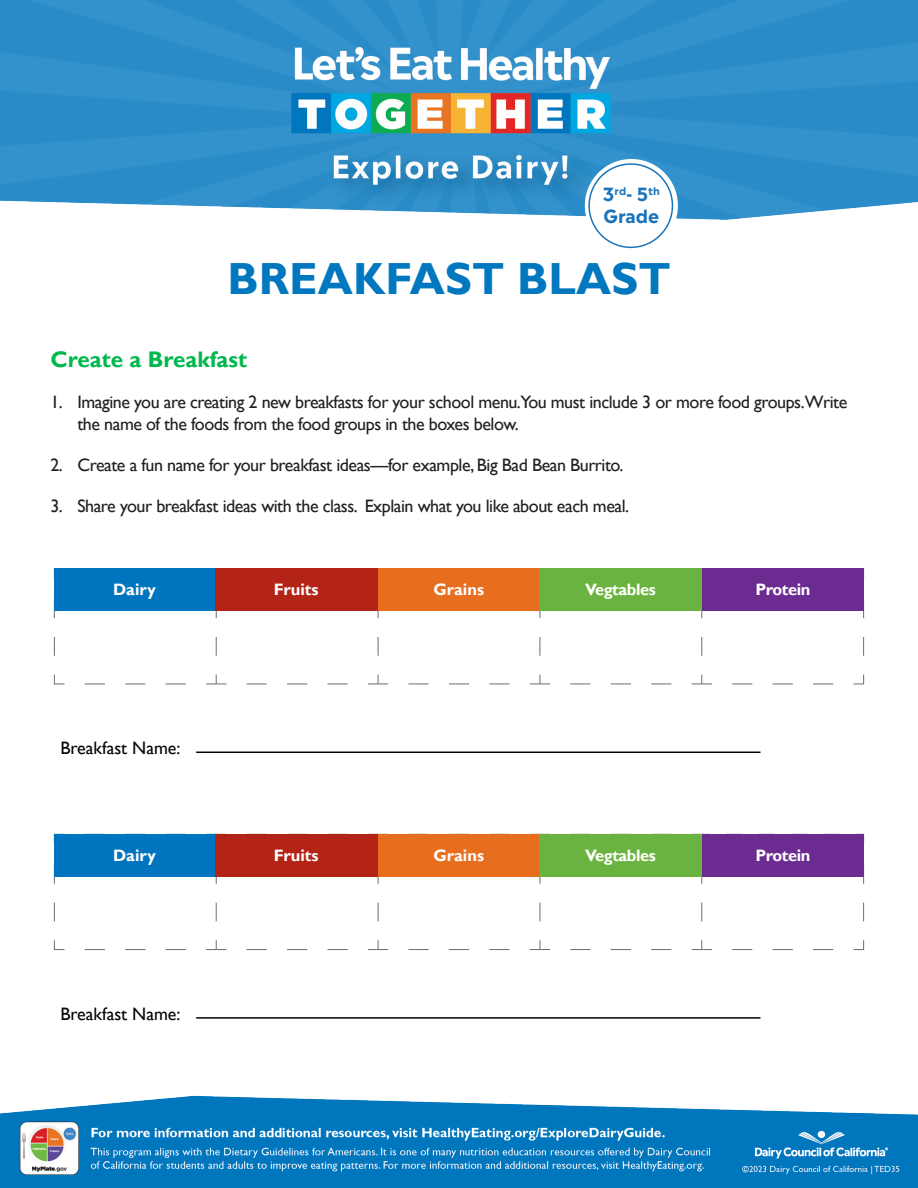
<style>
.page{position:relative;width:918px;height:1188px;background:#fff}
.page>*{position:absolute;margin:0;border:0;box-sizing:border-box;transform-origin:0 0}
.t1{font:700 45px "Gill Sans";color:#0077be}
.t2{font:700 22.5px "Gill Sans";color:#00b84d}
.t3{font:18px/21.6px "Gill Sans";letter-spacing:-.025em;color:#231f20}
.t4{font:18px "Gill Sans";color:#040503}
.t5{font:700 18px "Madera";color:#1974bb}
.t6{font:700 16.5px "Gill Sans";letter-spacing:-.02em;color:#fff}
.t7{font:700 10.5px "Madera";color:#1974bb}
.s1{font-size:18px}
</style>
<div class="page">
<img style="left:0;top:0;width:918px;height:220px">
<img style="left:0;top:1095px;width:918px;height:93px">
<svg style="left:378px;top:637px;width:1px;height:19px"></svg>
<svg style="left:377px;top:611px;width:2px;height:7px"></svg>
<svg style="left:540px;top:637px;width:1px;height:19px"></svg>
<svg style="left:539px;top:611px;width:2px;height:7px"></svg>
<svg style="left:701px;top:637px;width:1px;height:19px"></svg>
<svg style="left:701px;top:611px;width:2px;height:7px"></svg>
<svg style="left:863px;top:637px;width:1px;height:19px"></svg>
<svg style="left:247px;top:684px;width:101px;height:1px"></svg>
<svg style="left:54px;top:611px;width:172px;height:74px"></svg>
<svg style="left:408px;top:684px;width:102px;height:1px"></svg>
<svg style="left:368px;top:675px;width:20px;height:10px"></svg>
<svg style="left:570px;top:684px;width:102px;height:1px"></svg>
<svg style="left:530px;top:675px;width:20px;height:10px"></svg>
<svg style="left:692px;top:675px;width:172px;height:10px"></svg>
<div style="left:54px;top:568px;width:161px;height:43px;background:#0075bf"></div>
<div style="left:215px;top:568px;width:163px;height:43px;background:#b32417"></div>
<div style="left:378px;top:568px;width:162px;height:43px;background:#e86e1f"></div>
<div style="left:539px;top:568px;width:163px;height:43px;background:#6bb340"></div>
<div style="left:702px;top:568px;width:162px;height:43px;background:#6b2b91"></div>
<div style="left:585px;top:159px;width:93px;height:93px;background:#fff;border-radius:50%"></div>
<div style="left:588px;top:163px;width:85px;height:85px;border:2px solid #1974bb;border-radius:50%"></div>
<hr style="left:196px;top:752px;width:565px;height:1px;background:#000">
<svg style="left:378px;top:902px;width:1px;height:19px"></svg>
<svg style="left:368px;top:876px;width:20px;height:8px"></svg>
<svg style="left:540px;top:902px;width:1px;height:19px"></svg>
<svg style="left:530px;top:876px;width:20px;height:8px"></svg>
<svg style="left:701px;top:902px;width:1px;height:19px"></svg>
<svg style="left:692px;top:876px;width:20px;height:8px"></svg>
<svg style="left:863px;top:902px;width:1px;height:19px"></svg>
<svg style="left:854px;top:876px;width:10px;height:8px"></svg>
<svg style="left:247px;top:949px;width:101px;height:1px"></svg>
<svg style="left:54px;top:876px;width:172px;height:74px"></svg>
<svg style="left:408px;top:949px;width:102px;height:1px"></svg>
<svg style="left:368px;top:940px;width:20px;height:10px"></svg>
<svg style="left:570px;top:949px;width:102px;height:1px"></svg>
<svg style="left:530px;top:940px;width:20px;height:10px"></svg>
<svg style="left:692px;top:940px;width:172px;height:10px"></svg>
<div style="left:54px;top:834px;width:161px;height:42px;background:#0075bf"></div>
<div style="left:215px;top:834px;width:163px;height:42px;background:#b32417"></div>
<div style="left:378px;top:834px;width:162px;height:42px;background:#e86e1f"></div>
<div style="left:539px;top:834px;width:163px;height:42px;background:#6bb340"></div>
<div style="left:702px;top:834px;width:162px;height:42px;background:#6b2b91"></div>
<hr style="left:196px;top:1017px;width:565px;height:2px;background:#000">
<p class="t7" style="left:603px;top:182px;width:59px"><span class="s1">3</span>rd<span class="s1">- 5</span>th</p>
<p class="t5" style="left:603px;top:200px;width:57px">Grade</p>
<p class="t1" style="left:227px;top:252px;width:445px">BREAKFAST BLAST</p>
<p class="t2" style="left:50px;top:346px;width:198px">Create a Breakfast</p>
<p class="t3" style="left:77px;top:392px;width:771px;text-indent:-27px">1. Imagine you are creating 2 new breakfasts for your school menu.You must include 3 or more food groups.Write the name of the foods from the food groups in the boxes below.</p>
<p class="t3" style="left:50px;top:455px;width:575px">2. Create a fun name for your breakfast ideas—for example, Big Bad Bean Burrito.</p>
<p class="t3" style="left:50px;top:496px;width:580px">3. Share your breakfast ideas with the class. Explain what you like about each meal.</p>
<p class="t6" style="left:113px;top:580px;width:44px">Dairy</p>
<p class="t6" style="left:274px;top:580px;width:46px">Fruits</p>
<p class="t6" style="left:433px;top:580px;width:52px">Grains</p>
<p class="t6" style="left:585px;top:580px;width:72px">Vegtables</p>
<p class="t6" style="left:755px;top:580px;width:57px">Protein</p>
<p class="t4" style="left:60px;top:738px;width:122px">Breakfast Name:</p>
<p class="t6" style="left:113px;top:845px;width:44px">Dairy</p>
<p class="t6" style="left:274px;top:845px;width:46px">Fruits</p>
<p class="t6" style="left:433px;top:845px;width:52px">Grains</p>
<p class="t6" style="left:585px;top:845px;width:72px">Vegtables</p>
<p class="t6" style="left:755px;top:845px;width:57px">Protein</p>
<p class="t4" style="left:60px;top:1003px;width:122px">Breakfast Name:</p>
</div>
